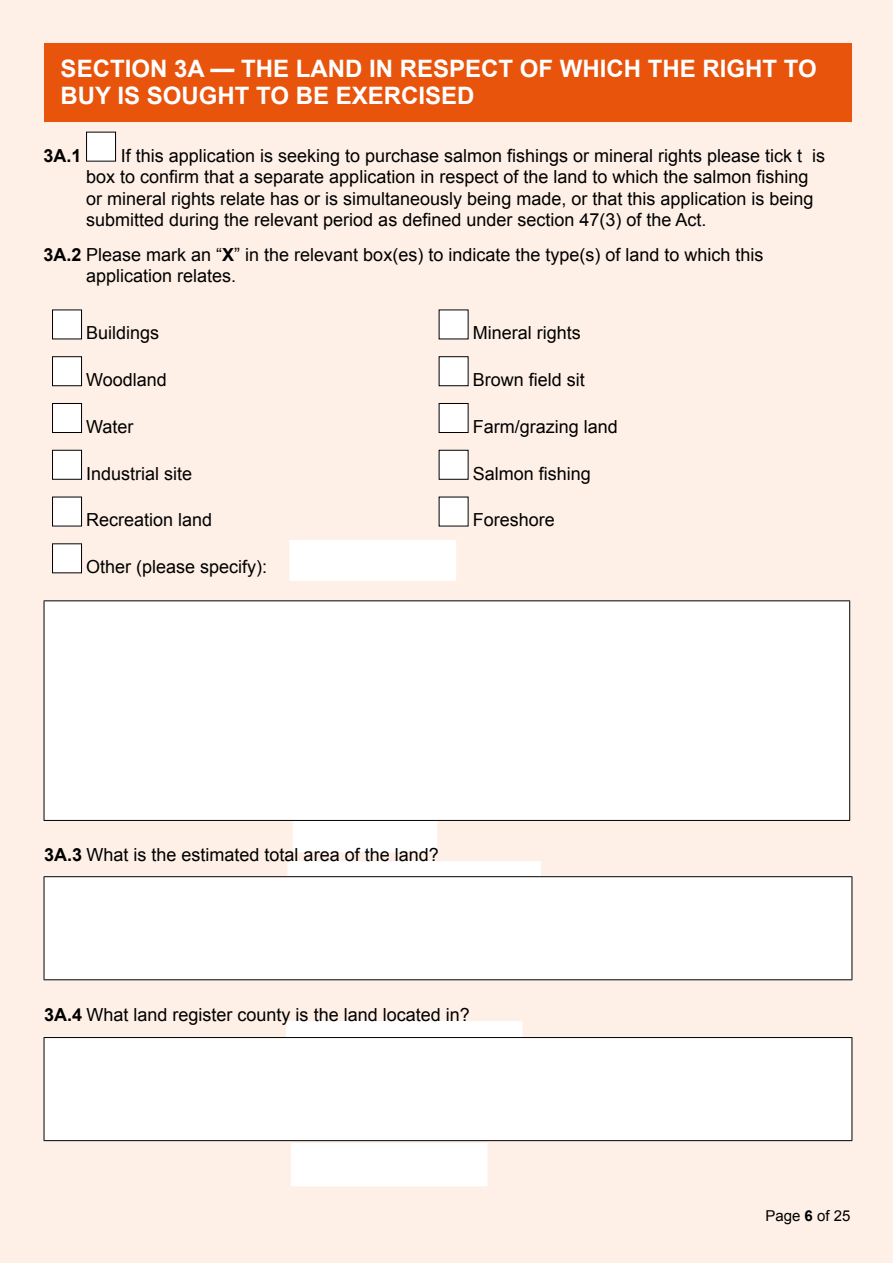
<style>
.page{position:relative;width:893px;height:1263px;background:#fef0e7}
.page>*{position:absolute;margin:0;border:0;box-sizing:border-box;transform-origin:0 0}
.t1{font:700 24px/27px "Arial";color:#fff}
.new_indent{font:18px/21.6px "Arial";color:#000}
.body{font:18px "Arial";color:#000}
.new_indent-2{font:700 18px "Arial";color:#000}
.t2{font:15px "Arial";color:#000}
.s1{font-weight:700}
</style>
<div class="page">
<div style="left:44px;top:43px;width:808px;height:78px;background:#e9540d"></div>
<div style="left:87px;top:132px;width:29px;height:29px;background:#fff"></div>
<div style="left:86px;top:132px;width:30px;height:30px;border:1px solid #000"></div>
<div style="left:53px;top:310px;width:29px;height:29px;background:#fff"></div>
<div style="left:52px;top:310px;width:30px;height:29px;border:1px solid #000"></div>
<div style="left:439px;top:310px;width:29px;height:29px;background:#fff"></div>
<div style="left:53px;top:357px;width:29px;height:29px;background:#fff"></div>
<div style="left:52px;top:356px;width:30px;height:30px;border:1px solid #000"></div>
<div style="left:439px;top:357px;width:29px;height:29px;background:#fff"></div>
<div style="left:439px;top:356px;width:29px;height:30px;border:1px solid #000"></div>
<div style="left:53px;top:403px;width:29px;height:29px;background:#fff"></div>
<div style="left:52px;top:403px;width:30px;height:30px;border:1px solid #000"></div>
<div style="left:439px;top:403px;width:29px;height:29px;background:#fff"></div>
<div style="left:439px;top:403px;width:29px;height:30px;border:1px solid #000"></div>
<div style="left:53px;top:450px;width:29px;height:29px;background:#fff"></div>
<div style="left:52px;top:450px;width:30px;height:30px;border:1px solid #000"></div>
<div style="left:439px;top:450px;width:29px;height:29px;background:#fff"></div>
<div style="left:439px;top:450px;width:29px;height:30px;border:1px solid #000"></div>
<div style="left:53px;top:497px;width:29px;height:29px;background:#fff"></div>
<div style="left:52px;top:497px;width:30px;height:29px;border:1px solid #000"></div>
<div style="left:439px;top:497px;width:29px;height:29px;background:#fff"></div>
<div style="left:53px;top:544px;width:29px;height:29px;background:#fff"></div>
<div style="left:52px;top:543px;width:30px;height:30px;border:1px solid #000"></div>
<div style="left:44px;top:601px;width:806px;height:219px;background:#fff"></div>
<hr style="left:44px;top:600px;width:806px;height:1px;background:#000">
<hr style="left:44px;top:601px;width:1px;height:219px;background:#000">
<hr style="left:849px;top:601px;width:1px;height:219px;background:#000">
<hr style="left:44px;top:820px;width:806px;height:1px;background:#000">
<div style="left:44px;top:877px;width:808px;height:103px;background:#fff"></div>
<hr style="left:44px;top:877px;width:1px;height:102px;background:#000">
<hr style="left:852px;top:877px;width:1px;height:102px;background:#000">
<hr style="left:44px;top:979px;width:808px;height:1px;background:#000">
<hr style="left:44px;top:876px;width:808px;height:1px;background:#000">
<div style="left:44px;top:1037px;width:808px;height:103px;background:#fff"></div>
<hr style="left:44px;top:1038px;width:1px;height:102px;background:#000">
<hr style="left:852px;top:1038px;width:1px;height:102px;background:#000">
<hr style="left:44px;top:1140px;width:808px;height:1px;background:#000">
<hr style="left:44px;top:1037px;width:808px;height:1px;background:#000">
<p class="t1" style="left:61px;top:56px;width:758px">SECTION 3A — THE LAND IN RESPECT OF WHICH THE RIGHT TO<br>BUY IS SOUGHT TO BE EXERCISED</p>
<p class="new_indent-2" style="left:44px;top:143px;width:40px">3A.1</p>
<p class="new_indent" style="left:86px;top:144px;width:741px;text-indent:35px">If this application is seeking to purchase salmon fishings or mineral rights please tick t is box to confirm that a separate application in respect of the land to which the salmon fishing or mineral rights relate has or is simultaneously being made, or that this application is being submitted during the relevant period as defined under section 47(3) of the Act.</p>
<p class="new_indent" style="left:86px;top:244px;width:679px;text-indent:-43px"><span class="s1">3A.2</span> Please mark an “<span class="s1">X</span>” in the relevant box(es) to indicate the type(s) of land to which this application relates.</p>
<p class="body" style="left:86px;top:323px;width:75px">Buildings</p>
<p class="body" style="left:473px;top:323px;width:110px">Mineral rights</p>
<p class="body" style="left:86px;top:370px;width:82px">Woodland</p>
<p class="body" style="left:473px;top:370px;width:114px">Brown field sit</p>
<p class="body" style="left:86px;top:416px;width:49px">Water</p>
<p class="body" style="left:473px;top:416px;width:147px">Farm/grazing land</p>
<p class="body" style="left:86px;top:463px;width:108px">Industrial site</p>
<p class="body" style="left:473px;top:463px;width:120px">Salmon fishing</p>
<p class="body" style="left:86px;top:510px;width:128px">Recreation land</p>
<p class="body" style="left:473px;top:510px;width:84px">Foreshore</p>
<p class="body" style="left:86px;top:557px;width:183px">Other (please specify):</p>
<p class="new_indent" style="left:44px;top:844px;width:396px"><span class="s1">3A.3</span> What is the estimated total area of the land?</p>
<p class="new_indent" style="left:44px;top:1003px;width:427px"><span class="s1">3A.4</span> What land register county is the land located in?</p>
<p class="t2" style="left:765px;top:1207px;width:87px">Page <span class="s1">6</span> of 25</p>
</div>
